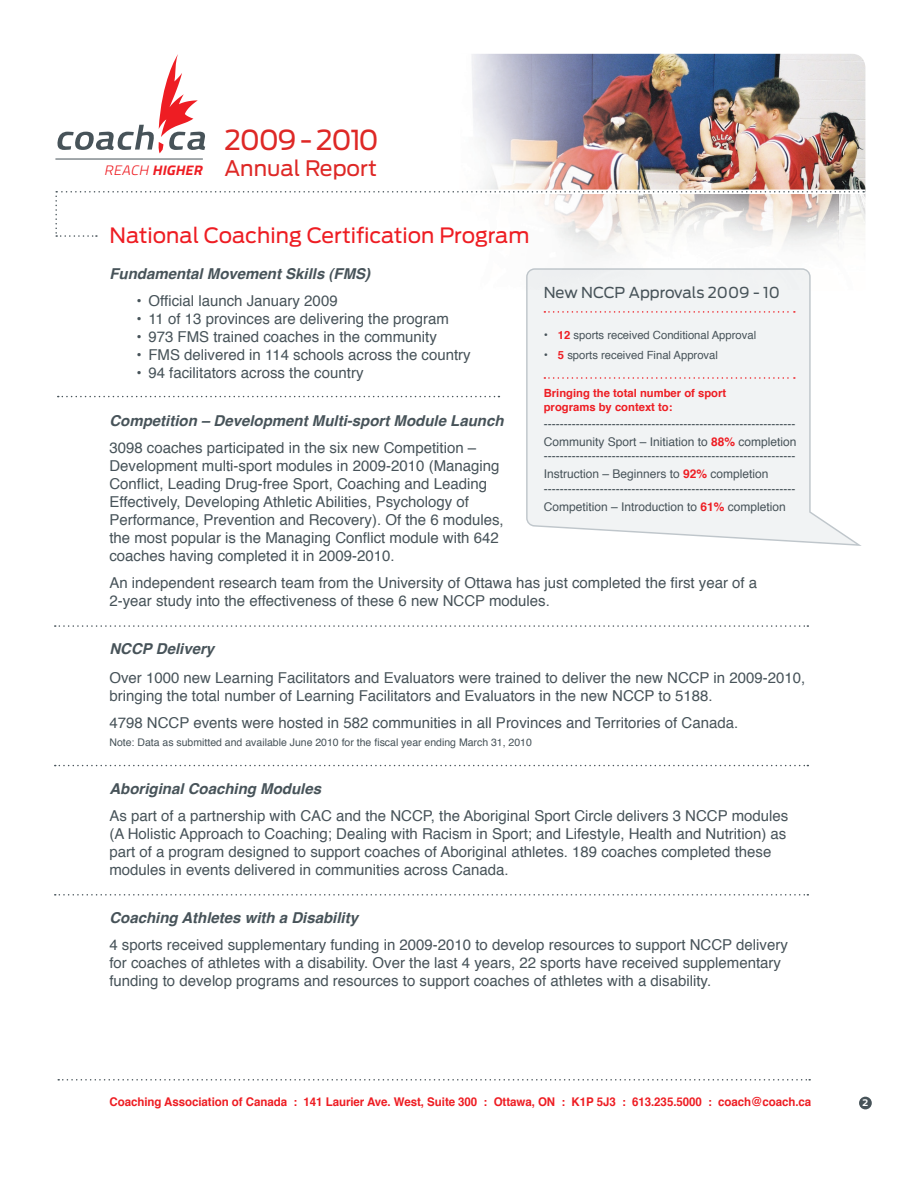
<style>
.page{position:relative;width:918px;height:1188px;background:#fff}
.page>*{position:absolute;margin:0;border:0;box-sizing:border-box;transform-origin:0 0}
.t1{font:27.3px "Antenna";letter-spacing:-.05em;color:#de2826}
.t2{font:21.3px "Antenna";color:#de2826}
.t3{font:21px "Antenna";color:#ee1d23}
.t4{font:15px/18px "Helvetica";color:#475359}
.t5{font:italic 700 15px "Helvetica";color:#475359}
.t6{font:15px "Antenna";color:#475359}
.t7{font:italic 13.65px "Titillium Maps 26 L 999 wt";color:#ee1d23;scale:1.09 1}
.t8{font:12px/14.4px "Helvetica";color:#475359}
.t9{font:700 12px "Helvetica";letter-spacing:-.005em;color:#ee1d23;scale:.96 1}
.t10{font:11.25px "Helvetica";color:#475359}
.t11{font:700 11.25px/13.5px "Helvetica";color:#ee1d23}
.t12{font:10.5px "Helvetica";color:#475359}
.t13{font:700 9px "Antenna";color:#fff}
.s1{font-family:"Titillium Maps 26 L 250 wt"}
.s2{font-size:12px}
.s3{font-weight:700;color:#ee1d23}
</style>
<div class="page">
<img style="left:55px;top:54px;width:810px;height:344px">
<svg style="left:57px;top:54px;width:149px;height:99px"></svg>
<hr style="left:55px;top:159px;width:148px;height:1px;background:#475359">
<hr style="left:56px;top:190px;width:810px;height:4px;background:#fff">
<svg style="left:55px;top:191px;width:809px;height:46px"></svg>
<svg style="left:58px;top:1079px;width:752px;height:2px"></svg>
<div style="left:859px;top:1097px;width:13px;height:12px;background:#475359;border-radius:50%"></div>
<svg style="left:55px;top:625px;width:753px;height:2px"></svg>
<svg style="left:58px;top:396px;width:441px;height:1px"></svg>
<svg style="left:55px;top:765px;width:753px;height:1px"></svg>
<svg style="left:55px;top:894px;width:753px;height:2px"></svg>
<img style="left:526px;top:268px;width:336px;height:278px">
<svg style="left:544px;top:311px;width:251px;height:2px"></svg>
<svg style="left:544px;top:377px;width:251px;height:2px"></svg>
<p class="t7" style="left:104px;top:160px;width:95px"><span class="s1">REACH</span> HIGHER</p>
<h1 class="t1" style="left:224px;top:124px;width:156px">2009 - 2010</h1>
<h2 class="t2" style="left:224px;top:155px;width:154px">Annual Report</h2>
<h3 class="t3" style="left:109px;top:223px;width:422px">National Coaching Certification Program</h3>
<p class="t5" style="left:109px;top:261px;width:262px">Fundamental Movement Skills (FMS)</p>
<p class="t4" style="left:136px;top:292px;width:203px">• Official launch January 2009</p>
<p class="t4" style="left:136px;top:310px;width:314px">• 11 of 13 provinces are delivering the program</p>
<p class="t4" style="left:136px;top:328px;width:302px">• 973 FMS trained coaches in the community</p>
<p class="t4" style="left:136px;top:346px;width:336px">• FMS delivered in 114 schools across the country</p>
<p class="t4" style="left:136px;top:364px;width:229px">• 94 facilitators across the country</p>
<p class="t5" style="left:109px;top:408px;width:396px">Competition – Development Multi-sport Module Launch</p>
<p class="t4" style="left:109px;top:439px;width:396px">3098 coaches participated in the six new Competition – Development multi-sport modules in 2009-2010 (Managing Conflict, Leading Drug-free Sport, Coaching and Leading Effectively, Developing Athletic Abilities, Psychology of Performance, Prevention and Recovery). Of the 6 modules, the most popular is the Managing Conflict module with 642 coaches having completed it in 2009-2010.</p>
<p class="t4" style="left:109px;top:574px;width:649px">An independent research team from the University of Ottawa has just completed the first year of a<br>2-year study into the effectiveness of these 6 new NCCP modules.</p>
<p class="t5" style="left:109px;top:636px;width:106px">NCCP Delivery</p>
<p class="t4" style="left:109px;top:669px;width:697px">Over 1000 new Learning Facilitators and Evaluators were trained to deliver the new NCCP in 2009-2010, bringing the total number of Learning Facilitators and Evaluators in the new NCCP to 5188.</p>
<p class="t4" style="left:109px;top:714px;width:630px">4798 NCCP events were hosted in 582 communities in all Provinces and Territories of Canada.</p>
<p class="t12" style="left:109px;top:734px;width:424px">Note: Data as submitted and available June 2010 for the fiscal year ending March 31, 2010</p>
<p class="t5" style="left:109px;top:776px;width:213px">Aboriginal Coaching Modules</p>
<p class="t4" style="left:109px;top:807px;width:680px">As part of a partnership with CAC and the NCCP, the Aboriginal Sport Circle delivers 3 NCCP modules (A Holistic Approach to Coaching; Dealing with Racism in Sport; and Lifestyle, Health and Nutrition) as part of a program designed to support coaches of Aboriginal athletes. 189 coaches completed these modules in events delivered in communities across Canada.</p>
<p class="t5" style="left:109px;top:905px;width:250px">Coaching Athletes with a Disability</p>
<p class="t4" style="left:109px;top:936px;width:680px">4 sports received supplementary funding in 2009-2010 to develop resources to support NCCP delivery for coaches of athletes with a disability. Over the last 4 years, 22 sports have received supplementary funding to develop programs and resources to support coaches of athletes with a disability.</p>
<p class="t6" style="left:544px;top:283px;width:238px">New NCCP Approvals 2009 - 10</p>
<p class="t10" style="left:544px;top:327px;width:214px"><span class="s2">•</span> <span class="s3">12</span> sports received Conditional Approval</p>
<p class="t10" style="left:544px;top:346px;width:176px"><span class="s2">•</span> <span class="s3">5</span> sports received Final Approval</p>
<p class="t11" style="left:544px;top:387px;width:184px">Bringing the total number of sport programs by context to:</p>
<p class="t8" style="left:544px;top:417px;width:253px">---------------------------------------------------------------</p>
<p class="t8" style="left:544px;top:435px;width:254px">Community Sport – Initiation to <span class="s3">88%</span> completion ---------------------------------------------------------------</p>
<p class="t8" style="left:544px;top:467px;width:253px">Instruction – Beginners to <span class="s3">92%</span> completion ---------------------------------------------------------------</p>
<p class="t8" style="left:544px;top:500px;width:244px">Competition – Introduction to <span class="s3">61%</span> completion</p>
<p class="t9" style="left:109px;top:1092px;width:733px">Coaching Association of Canada : 141 Laurier Ave. West, Suite 300 : Ottawa, ON : K1P 5J3 : 613.235.5000 : coach@coach.ca</p>
<p class="t13" style="left:863px;top:1098px;width:7px">2</p>
</div>
